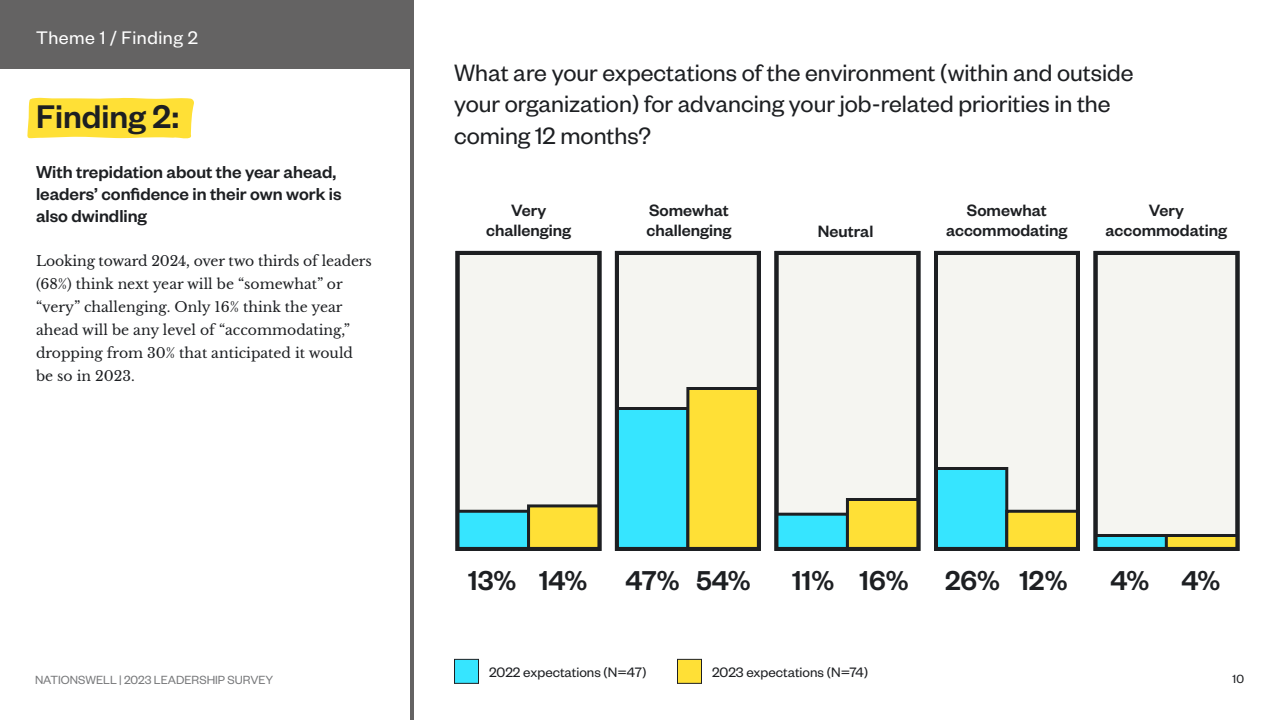
<style>
.page{position:relative;width:1280px;height:720px;background:#fff}
.page>*{position:absolute;margin:0;border:0;box-sizing:border-box;transform-origin:0 0}
.t1{font:500 36px "Founders Grotesk";color:#1d1f22}
.t2{font:500 30px "Founders Grotesk";color:#1d1f22}
.t3{font:26px/31.2px "Founders Grotesk";color:#1d1f22}
.t4{font:20px "Founders Grotesk";letter-spacing:.03em;color:#fff}
.t5{font:500 19px/22px "Founders Grotesk";color:#1d1f22}
.t6{font:500 18px/20px "Founders Grotesk";color:#1d1f22;text-align:center}
.t7{font:15px "Founders Grotesk";color:#1d1f22}
.t8{font:14px/23px "Libre Baskerville";color:#1d1f22}
.t9{font:13px "Founders Grotesk";color:#1d1f22}
</style>
<div class="page">
<hr style="left:410px;top:0;width:4px;height:720px;background:#646363">
<svg style="left:27px;top:97px;width:167px;height:42px;background:#ffe247"></svg>
<div style="left:774px;top:251px;width:146px;height:300px;background:#f5f5f1"></div>
<div style="left:775px;top:513px;width:74px;height:38px;background:#36e5ff;border:3px solid #1d1f22"></div>
<div style="left:846px;top:498px;width:74px;height:53px;background:#ffe036;border:3px solid #1d1f22"></div>
<div style="left:1094px;top:251px;width:146px;height:300px;background:#f5f5f1"></div>
<div style="left:1094px;top:534px;width:74px;height:17px;background:#36e5ff;border:3px solid #1d1f22"></div>
<div style="left:1165px;top:534px;width:74px;height:17px;background:#ffe036;border:3px solid #1d1f22"></div>
<div style="left:1094px;top:251px;width:146px;height:300px;border:4px solid #1d1f22"></div>
<div style="left:774px;top:251px;width:146px;height:300px;border:4px solid #1d1f22"></div>
<div style="left:934px;top:251px;width:146px;height:300px;background:#f5f5f1"></div>
<div style="left:934px;top:467px;width:74px;height:84px;background:#36e5ff;border:3px solid #1d1f22"></div>
<div style="left:1005px;top:510px;width:74px;height:41px;background:#ffe036;border:3px solid #1d1f22"></div>
<div style="left:934px;top:251px;width:146px;height:300px;border:4px solid #1d1f22"></div>
<div style="left:615px;top:251px;width:146px;height:300px;background:#f5f5f1"></div>
<div style="left:615px;top:407px;width:74px;height:144px;background:#36e5ff;border:3px solid #1d1f22"></div>
<div style="left:686px;top:387px;width:74px;height:164px;background:#ffe036;border:3px solid #1d1f22"></div>
<div style="left:615px;top:251px;width:146px;height:300px;border:4px solid #1d1f22"></div>
<div style="left:456px;top:251px;width:145px;height:300px;background:#f5f5f1"></div>
<div style="left:456px;top:510px;width:74px;height:41px;background:#36e5ff;border:3px solid #1d1f22"></div>
<div style="left:527px;top:504px;width:74px;height:47px;background:#ffe036;border:3px solid #1d1f22"></div>
<div style="left:456px;top:251px;width:145px;height:300px;border:4px solid #1d1f22"></div>
<div style="left:0;top:0;width:414px;height:68px;background:#646363"></div>
<div style="left:454px;top:659px;width:25px;height:25px;background:#36e5ff;border:1px solid #1d1f22"></div>
<div style="left:677px;top:659px;width:25px;height:25px;background:#ffe036;border:1px solid #1d1f22"></div>
<h3 class="t4" style="left:36px;top:25px;width:163px">Theme 1 / Finding 2</h3>
<h1 class="t1" style="left:36px;top:94px;width:144px">Finding 2:</h1>
<h3 class="t5" style="left:36px;top:160px;width:307px">With trepidation about the year ahead, leaders’ confidence in their own work is also dwindling</h3>
<p class="t8" style="left:36px;top:249px;width:337px">Looking toward 2024, over two thirds of leaders (68%) think next year will be “somewhat” or “very” challenging. Only 16% think the year ahead will be any level of “accommodating,” dropping from 30% that anticipated it would be so in 2023.</p>
<h3 class="t3" style="left:454px;top:56px;width:681px">What are your expectations of the environment (within and outside your organization) for advancing your job-related priorities in the coming 12 months?</h3>
<p class="t6" style="left:486px;top:200px;width:86px">Very challenging</p>
<p class="t6" style="left:646px;top:200px;width:86px;text-align:left">Somewhat challenging</p>
<p class="t6" style="left:818px;top:220px;width:57px">Neutral</p>
<p class="t6" style="left:946px;top:200px;width:123px">Somewhat accommodating</p>
<p class="t6" style="left:1106px;top:200px;width:123px">Very accommodating</p>
<h2 class="t2" style="left:468px;top:562px;width:121px">13% 14%</h2>
<h2 class="t2" style="left:625px;top:562px;width:127px">47% 54%</h2>
<h2 class="t2" style="left:792px;top:562px;width:118px">11% 16%</h2>
<h2 class="t2" style="left:945px;top:562px;width:124px">26% 12%</h2>
<h2 class="t2" style="left:1111px;top:562px;width:111px">4% 4%</h2>
<p class="t7" style="left:489px;top:663px;width:159px">2022 expectations (N=47)</p>
<p class="t7" style="left:712px;top:663px;width:158px">2023 expectations (N=74)</p>
<p class="t9" style="left:35px;top:672px;width:240px">NATIONSWELL | 2023 LEADERSHIP SURVEY</p>
<p class="t9" style="left:1233px;top:671px;width:13px">10</p>
</div>
